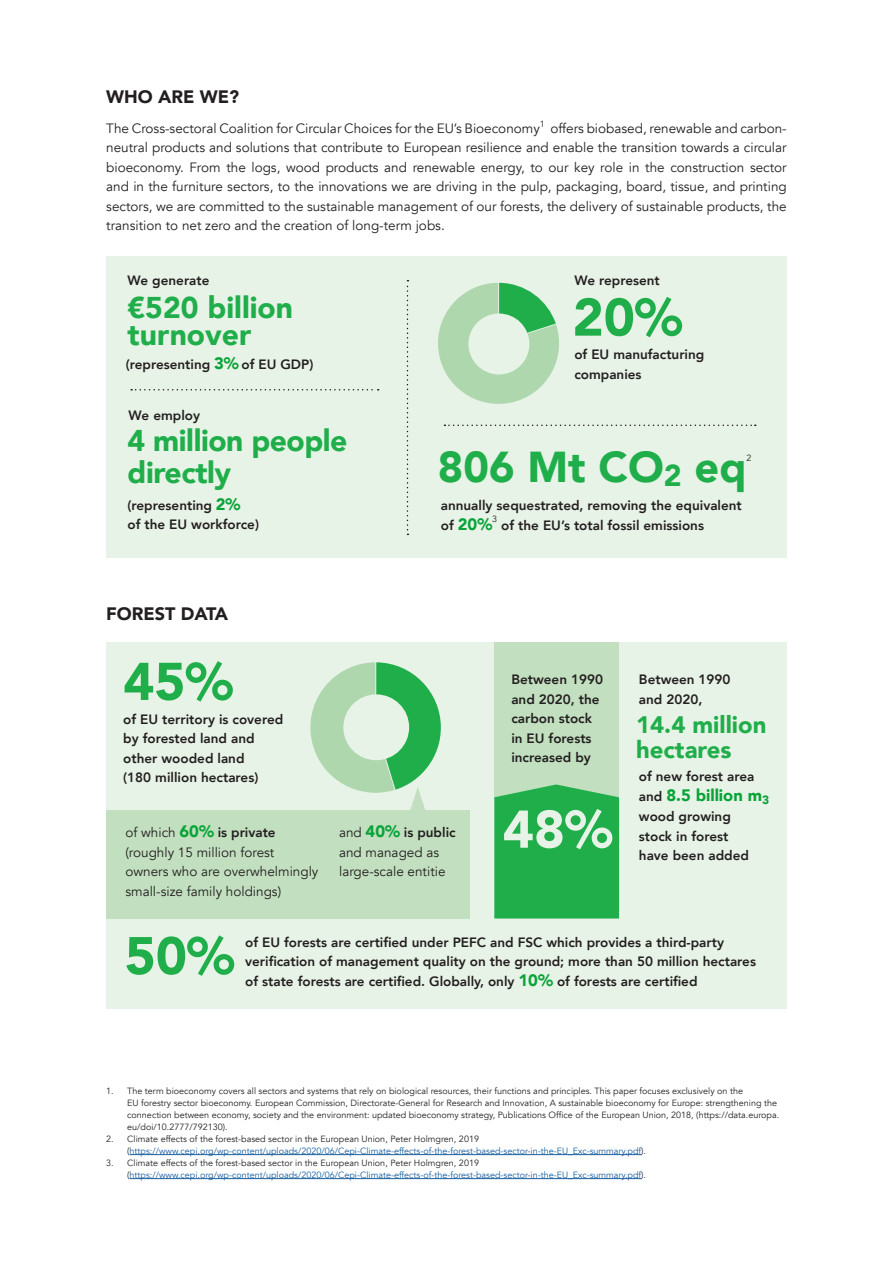
<style>
.page{position:relative;width:893px;height:1263px;background:#fff}
.page>*{position:absolute;margin:0;border:0;box-sizing:border-box;transform-origin:0 0}
.t1{font:900 52.5px "Avenir";color:#20ae4b}
.t2{font:900 52.5px "Avenir";color:#e8f3e7}
.t3{font:900 43.2px "Avenir";color:#20ae4b}
.t4{font:900 30px/27px "Avenir";letter-spacing:-.015em;color:#20ae4b}
.t5{font:900 23.85px/25px "Avenir";color:#20ae4b}
.t6{font:900 18px "Avenir";color:#231f20}
.t7{font:900 16.5px "Avenir";color:#08a338}
.t8{font:13.5px/19.5px "Avenir";color:#231f20}
.t9{font:800 13.5px/19.5px "Avenir";color:#231f20}
.t10{font:9px/12px "Avenir";color:#231f20}
.t11{font:9px/12px "Avenir";color:#175d9e}
.s1{font-weight:900;font-size:16.5px;color:#08a338}
.s2{font-weight:800;font-size:13.5px;color:#231f20}
.s3{font-weight:800}
.s4{color:#231f20}
</style>
<div class="page">
<div style="left:106px;top:257px;width:681px;height:301px;background:#e8f3e7"></div>
<svg style="left:438px;top:283px;width:121px;height:121px"></svg>
<div style="left:468px;top:313px;width:61px;height:61px;background:#e8f3e7;border-radius:50%"></div>
<svg style="left:444px;top:424px;width:312px;height:2px"></svg>
<svg style="left:131px;top:389px;width:248px;height:1px"></svg>
<svg style="left:407px;top:280px;width:1px;height:255px"></svg>
<div style="left:106px;top:642px;width:681px;height:366px;background:#e8f3e7"></div>
<div style="left:106px;top:810px;width:364px;height:108px;background:#c2e0bf"></div>
<svg style="left:310px;top:662px;width:131px;height:148px"></svg>
<div style="left:494px;top:642px;width:125px;height:156px;background:#c2e0bf"></div>
<div style="left:494px;top:784px;width:125px;height:134px;background:#20ae4b"></div>
<hr style="left:130px;top:1154px;width:511px;height:1px;background:#175d9e">
<hr style="left:130px;top:1178px;width:511px;height:1px;background:#175d9e">
<p class="t6" style="left:106px;top:81px;width:134px">WHO ARE WE?</p>
<p class="t8" style="left:106px;top:118px;width:682px;text-align:justify">The Cross-sectoral Coalition for Circular Choices for the EU’s Bioeconomy<sup>1</sup> offers biobased, renewable and carbon&shy;neutral products and solutions that contribute to European resilience and enable the transition towards a circular bioeconomy. From the logs, wood products and renewable energy, to our key role in the construction sector and in the furniture sectors, to the innovations we are driving in the pulp, packaging, board, tissue, and printing sectors, we are committed to the sustainable management of our forests, the delivery of sustainable products, the transition to net zero and the creation of long-term jobs.</p>
<p class="t9" style="left:128px;top:270px;width:83px">We generate</p>
<p class="t9" style="left:574px;top:271px;width:87px">We represent</p>
<p class="t4" style="left:128px;top:294px;width:167px">€520 billion turnover</p>
<p class="t9" style="left:126px;top:354px;width:189px">(representing <span class="s1">3%</span> of EU GDP)</p>
<p class="t9" style="left:129px;top:405px;width:73px">We employ</p>
<p class="t4" style="left:128px;top:424px;width:221px;line-height:31.5px">4 million people directly</p>
<p class="t9" style="left:128px;top:495px;width:115px">(representing <span class="s1">2%</span></p>
<p class="t9" style="left:128px;top:515px;width:133px">of the EU workforce)</p>
<p class="t6" style="left:106px;top:598px;width:124px">FOREST DATA</p>
<p class="t1" style="left:123px;top:637px;width:111px">45%</p>
<p class="t9" style="left:123px;top:709px;width:161px">of EU territory is covered by forested land and other wooded land<br>(180 million hectares)</p>
<p class="t1" style="left:573px;top:272px;width:111px">20%</p>
<p class="t9" style="left:574px;top:345px;width:131px">of EU manufacturing companies</p>
<p class="t3" style="left:438px;top:430px;width:310px">806 Mt CO<sub>2</sub> eq</p>
<p class="t10" style="left:747px;top:452px;width:7px">2</p>
<p class="t9" style="left:441px;top:496px;width:303px">annually sequestrated, removing the equivalent</p>
<p class="t7" style="left:441px;top:510px;width:53px"><span class="s2">of</span> 20%</p>
<p class="t10" style="left:492px;top:513px;width:7px">3</p>
<p class="t9" style="left:501px;top:515px;width:204px">of the EU’s total fossil emissions</p>
<p class="t9" style="left:511px;top:670px;width:93px">Between 1990 and 2020, the carbon stock in EU forests increased by</p>
<p class="t9" style="left:639px;top:670px;width:93px">Between 1990</p>
<p class="t9" style="left:639px;top:689px;width:65px">and 2020,</p>
<p class="t5" style="left:636px;top:711px;width:132px">14.4 million hectares</p>
<p class="t9" style="left:639px;top:767px;width:117px">of new forest area</p>
<p class="t7" style="left:639px;top:781px;width:132px"><span class="s2">and</span> 8.5 billion m<sub>3</sub></p>
<p class="t8" style="left:125px;top:823px;width:152px">of which <span class="s1">60%</span> <span class="s3">is private </span>(roughly 15 million forest</p>
<p class="t8" style="left:125px;top:862px;width:195px">owners who are overwhelmingly small-size family holdings)</p>
<p class="t8" style="left:339px;top:823px;width:118px">and <span class="s1">40%</span> <span class="s3">is public </span>and managed as large-scale entitie</p>
<p class="t2" style="left:503px;top:784px;width:111px">48%</p>
<p class="t9" style="left:639px;top:807px;width:93px">wood growing</p>
<p class="t9" style="left:639px;top:826px;width:91px">stock in forest</p>
<p class="t9" style="left:639px;top:846px;width:112px">have been added</p>
<p class="t1" style="left:125px;top:911px;width:111px">50%</p>
<p class="t9" style="left:245px;top:932px;width:512px">of EU forests are certified under PEFC and FSC which provides a third-party verification of management quality on the ground; more than 50 million hectares of state forests are certified. Globally, only <span class="s1">10%</span> of forests are certified</p>
<p class="t10" style="left:127px;top:1085px;width:653px;text-indent:-21px">1. The term bioeconomy covers all sectors and systems that rely on biological resources, their functions and principles. This paper focuses exclusively on the<br>EU forestry sector bioeconomy. European Commission, Directorate-General for Research and Innovation, A sustainable bioeconomy for Europe: strengthening the connection between economy, society and the environment: updated bioeconomy strategy, Publications Office of the European Union, 2018, (https://data.europa. eu/doi/10.2777/792130).</p>
<p class="t11" style="left:127px;top:1133px;width:520px;text-indent:-21px"><span class="s4">2. Climate effects of the forest-based sector in the European Union, Peter Holmgren, 2019 (</span>https://www.cepi.org/wp-content/uploads/2020/06/Cepi-Climate-effects-of-the-forest-based-sector-in-the-EU_Exc-summary.pdf<span class="s4">).</span></p>
<p class="t10" style="left:106px;top:1157px;width:374px">3. Climate effects of the forest-based sector in the European Union, Peter Holmgren, 2019</p>
<p class="t11" style="left:127px;top:1169px;width:520px"><span class="s4">(</span>https://www.cepi.org/wp-content/uploads/2020/06/Cepi-Climate-effects-of-the-forest-based-sector-in-the-EU_Exc-summary.pdf<span class="s4">).</span></p>
</div>
